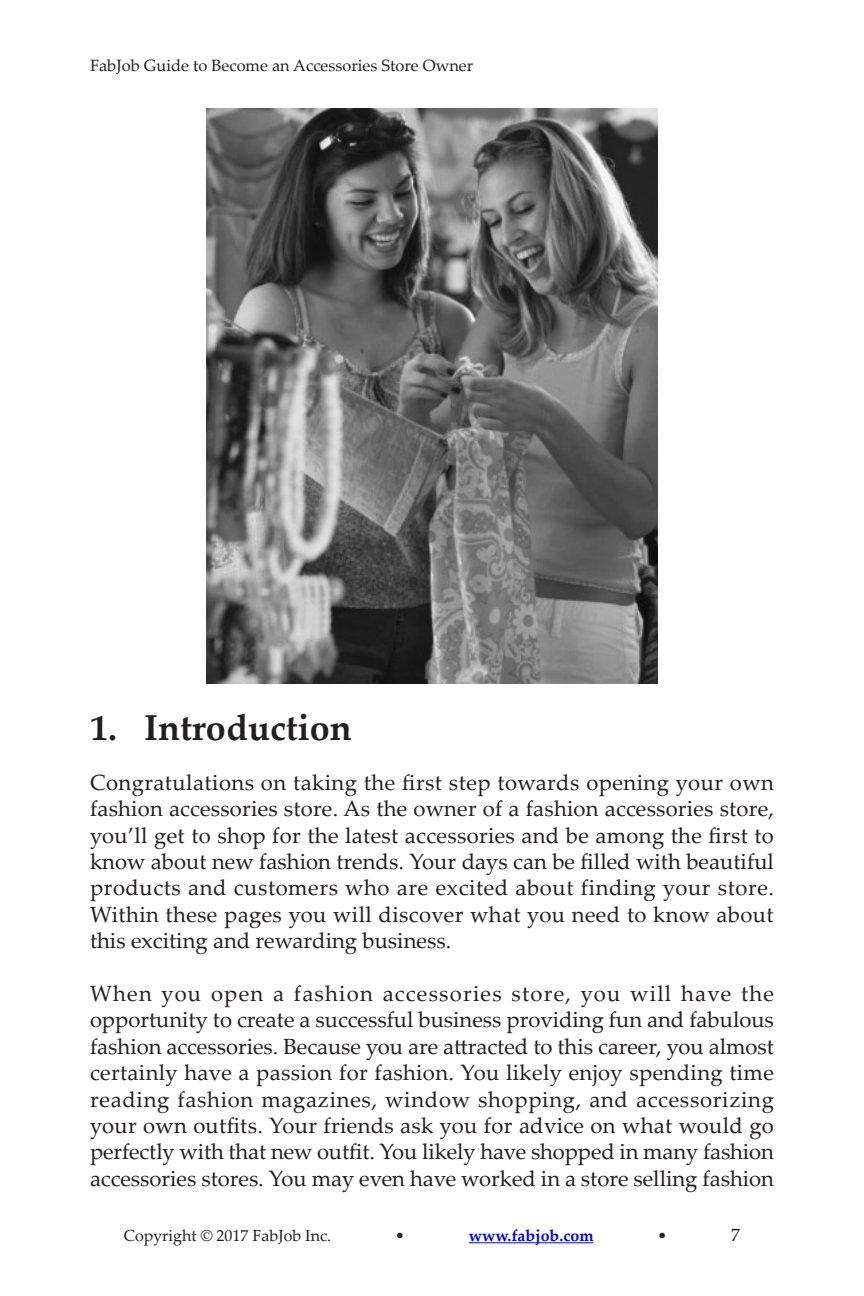
<style>
.page{position:relative;width:864px;height:1296px;background:#fff}
.page>*{position:absolute;margin:0;border:0;box-sizing:border-box;transform-origin:0 0}
.Heading_1{font:700 36px "Palatino Linotype";color:#231f20}
.Body_Text{font:22px/26.4px "Palatino Linotype";color:#231f20;text-align:justify}
.t1{font:18px "Palatino Linotype";color:#231f20}
.t2{font:16.4px "Palatino Linotype";color:#231f20}
.t3{font:16px "Palatino Linotype";color:#231f20}
.t4{font:700 16px "Palatino Linotype";color:#00f}
</style>
<div class="page">
<hr style="left:469px;top:1242px;width:125px;height:1px;background:#00f">
<img style="left:206px;top:108px;width:452px;height:576px">
<p class="t2" style="left:90px;top:54px;width:385px">FabJob Guide to Become an Accessories Store Owner</p>
<p class="Heading_1" style="left:90px;top:703px;width:263px">1. Introduction</p>
<p class="Body_Text" style="left:90px;top:768px;width:686px">Congratulations on taking the first step towards opening your own fashion accessories store. As the owner of a fashion accessories store, you’ll get to shop for the latest accessories and be among the first to know about new fashion trends. Your days can be filled with beautiful products and customers who are excited about finding your store.<br>Within these pages you will discover what you need to know about this exciting and rewarding business.</p>
<p class="Body_Text" style="left:90px;top:979px;width:686px">When you open a fashion accessories store, you will have the opportunity to create a successful business providing fun and fabulous fashion accessories. Because you are attracted to this career, you almost certainly have a passion for fashion. You likely enjoy spending time reading fashion magazines, window shopping, and accessorizing your own outfits. Your friends ask you for advice on what would go perfectly with that new outfit. You likely have shopped in many fashion accessories stores. You may even have worked in a store selling fashion</p>
<p class="t3" style="left:124px;top:1224px;width:209px">Copyright © 2017 FabJob Inc.</p>
<p class="t3" style="left:395px;top:1224px;width:11px">•</p>
<p class="t4" style="left:469px;top:1224px;width:126px">www.fabjob.com</p>
<p class="t3" style="left:658px;top:1224px;width:11px">•</p>
<p class="t1" style="left:731px;top:1222px;width:10px">7</p>
</div>
